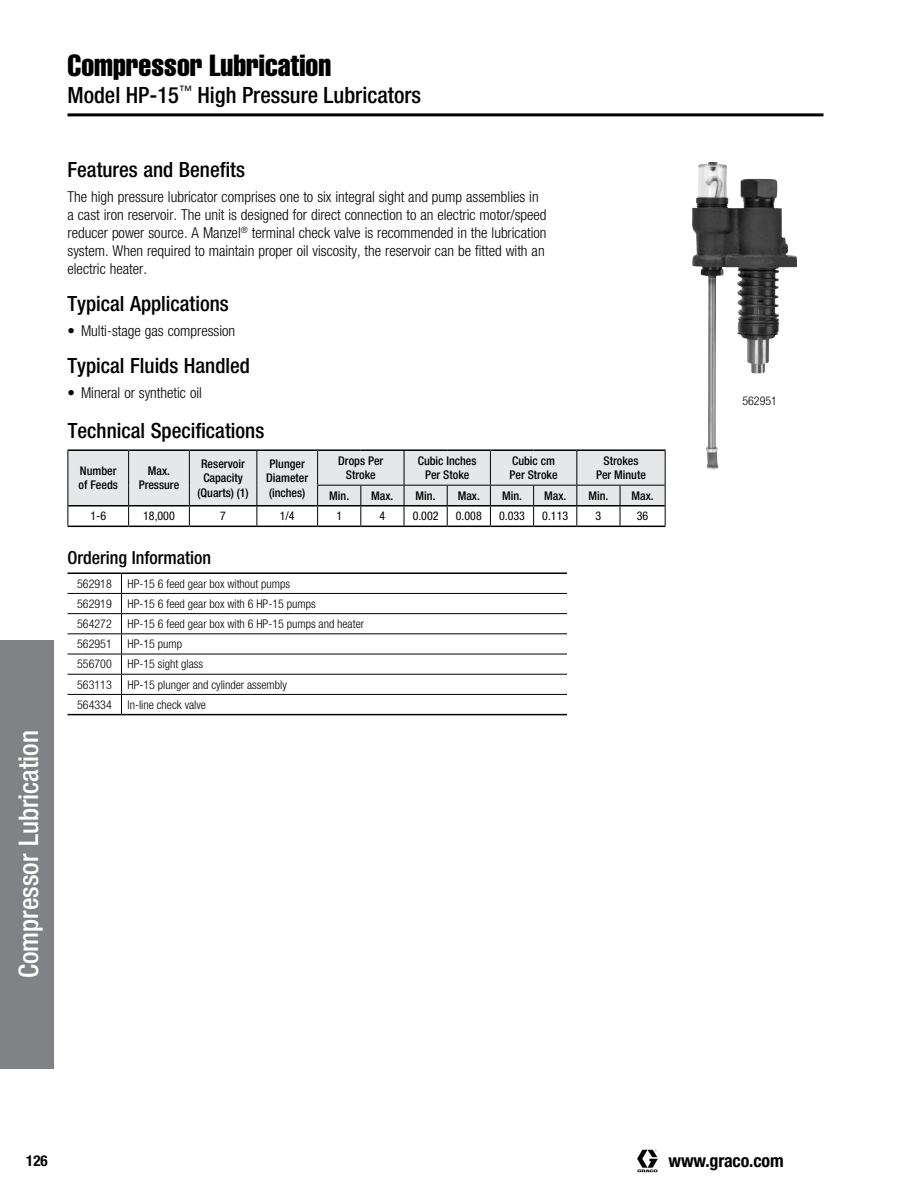
<style>
.page{position:relative;width:918px;height:1188px;background:#fff}
.page>*{position:absolute;margin:0;border:0;box-sizing:border-box;transform-origin:0 0}
.t1{font:30px "Helvetica LT Std Comp";color:#000}
.t2{font:500 condensed 27px "Helvetica Neue LT Std";color:#fff}
.t3{font:500 condensed 22.5px "Helvetica Neue LT Std";color:#000}
.t4{font:500 condensed 21px "Helvetica Neue LT Std";color:#000}
.t5{font:500 condensed 18px "Helvetica Neue LT Std";color:#000}
.t6{font:700 condensed 18px "Helvetica Neue LT Std";letter-spacing:-.01em;color:#000}
.t7{font:300 condensed 15px/18px "Helvetica Neue LT Std";color:#000}
.t8{font:700 condensed 15px "Helvetica Neue LT Std";color:#000}
.t9{font:300 condensed 12px "Helvetica Neue LT Std";color:#000}
.t10{font:500 condensed 12px/14.4px "Helvetica Neue LT Std";color:#000;text-align:center}
.t11{font:condensed 12px "Helvetica Neue LT Std";color:#000}
</style>
<div class="page">
<svg style="left:637px;top:1150px;width:21px;height:22px"></svg>
<hr style="left:68px;top:113px;width:756px;height:3px;background:#000">
<div style="left:0;top:640px;width:54px;height:429px;background:#808285"></div>
<hr style="left:68px;top:572px;width:54px;height:2px;background:#000">
<hr style="left:122px;top:572px;width:445px;height:2px;background:#000">
<hr style="left:68px;top:593px;width:54px;height:1px;background:#000">
<hr style="left:122px;top:593px;width:445px;height:1px;background:#000">
<hr style="left:68px;top:613px;width:54px;height:1px;background:#000">
<hr style="left:122px;top:613px;width:445px;height:1px;background:#000">
<hr style="left:68px;top:633px;width:54px;height:1px;background:#000">
<hr style="left:122px;top:633px;width:445px;height:1px;background:#000">
<svg style="left:121px;top:574px;width:1px;height:140px"></svg>
<hr style="left:68px;top:714px;width:54px;height:1px;background:#000">
<hr style="left:122px;top:714px;width:445px;height:1px;background:#000">
<hr style="left:68px;top:654px;width:54px;height:1px;background:#000">
<hr style="left:122px;top:654px;width:445px;height:1px;background:#000">
<hr style="left:68px;top:674px;width:54px;height:1px;background:#000">
<hr style="left:122px;top:674px;width:445px;height:1px;background:#000">
<hr style="left:68px;top:694px;width:54px;height:1px;background:#000">
<hr style="left:122px;top:694px;width:445px;height:1px;background:#000">
<svg style="left:68px;top:451px;width:598px;height:75px"></svg>
<hr style="left:68px;top:505px;width:61px;height:2px;background:#000">
<hr style="left:129px;top:505px;width:60px;height:2px;background:#000">
<hr style="left:189px;top:505px;width:68px;height:2px;background:#000">
<hr style="left:257px;top:505px;width:61px;height:2px;background:#000">
<hr style="left:318px;top:505px;width:43px;height:2px;background:#000">
<hr style="left:361px;top:505px;width:43px;height:2px;background:#000">
<hr style="left:404px;top:505px;width:43px;height:2px;background:#000">
<hr style="left:447px;top:505px;width:43px;height:2px;background:#000">
<hr style="left:490px;top:505px;width:44px;height:2px;background:#000">
<hr style="left:534px;top:505px;width:43px;height:2px;background:#000">
<hr style="left:577px;top:505px;width:43px;height:2px;background:#000">
<hr style="left:620px;top:505px;width:45px;height:2px;background:#000">
<hr style="left:68px;top:449px;width:61px;height:2px;background:#000">
<hr style="left:129px;top:449px;width:60px;height:2px;background:#000">
<hr style="left:189px;top:449px;width:68px;height:2px;background:#000">
<hr style="left:257px;top:449px;width:61px;height:2px;background:#000">
<hr style="left:318px;top:449px;width:43px;height:2px;background:#000">
<hr style="left:361px;top:449px;width:43px;height:2px;background:#000">
<hr style="left:404px;top:449px;width:43px;height:2px;background:#000">
<hr style="left:447px;top:449px;width:43px;height:2px;background:#000">
<hr style="left:490px;top:449px;width:44px;height:2px;background:#000">
<hr style="left:534px;top:449px;width:43px;height:2px;background:#000">
<hr style="left:577px;top:449px;width:43px;height:2px;background:#000">
<hr style="left:620px;top:449px;width:46px;height:2px;background:#000">
<hr style="left:68px;top:526px;width:61px;height:1px;background:#000">
<hr style="left:129px;top:526px;width:60px;height:1px;background:#000">
<hr style="left:189px;top:526px;width:68px;height:1px;background:#000">
<hr style="left:257px;top:526px;width:61px;height:1px;background:#000">
<hr style="left:318px;top:526px;width:43px;height:1px;background:#000">
<hr style="left:361px;top:526px;width:43px;height:1px;background:#000">
<hr style="left:404px;top:526px;width:43px;height:1px;background:#000">
<hr style="left:447px;top:526px;width:43px;height:1px;background:#000">
<hr style="left:490px;top:526px;width:44px;height:1px;background:#000">
<hr style="left:534px;top:526px;width:43px;height:1px;background:#000">
<hr style="left:577px;top:526px;width:43px;height:1px;background:#000">
<hr style="left:620px;top:526px;width:46px;height:1px;background:#000">
<img style="left:692px;top:163px;width:105px;height:307px">
<h2 class="t2" style="left:13px;top:978px;width:249px;rotate:-90deg">Compressor Lubrication</h2>
<h1 class="t1" style="left:68px;top:46px;width:265px">Compressor Lubrication</h1>
<h3 class="t3" style="left:68px;top:81px;width:355px">Model HP-15<sup>™</sup> High Pressure Lubricators</h3>
<h3 class="t4" style="left:68px;top:157px;width:179px">Features and Benefits</h3>
<p class="t7" style="left:68px;top:187px;width:481px">The high pressure lubricator comprises one to six integral sight and pump assemblies in a cast iron reservoir. The unit is designed for direct connection to an electric motor/speed reducer power source. A Manzel<sup>®</sup> terminal check valve is recommended in the lubrication system. When required to maintain proper oil viscosity, the reservoir can be fitted with an electric heater.</p>
<h3 class="t4" style="left:68px;top:291px;width:163px">Typical Applications</h3>
<p class="t7" style="left:68px;top:322px;width:169px">• Multi-stage gas compression</p>
<h3 class="t4" style="left:68px;top:354px;width:184px">Typical Fluids Handled</h3>
<p class="t7" style="left:68px;top:384px;width:136px">• Mineral or synthetic oil</p>
<h3 class="t4" style="left:68px;top:418px;width:198px">Technical Specifications</h3>
<p class="t10" style="left:79px;top:463px;width:41px;text-align:left">Number of Feeds</p>
<p class="t10" style="left:139px;top:463px;width:42px">Max.<br>Pressure</p>
<p class="t10" style="left:197px;top:456px;width:53px">Reservoir<br>Capacity (Quarts) (1)</p>
<p class="t10" style="left:266px;top:456px;width:43px;text-align:left">Plunger<br>Diameter (inches)</p>
<p class="t10" style="left:338px;top:453px;width:47px">Drops Per<br>Stroke</p>
<p class="t10" style="left:418px;top:453px;width:60px">Cubic Inches<br>Per Stoke</p>
<p class="t10" style="left:510px;top:453px;width:50px;text-align:left">Cubic cm<br>Per Stroke</p>
<p class="t10" style="left:596px;top:453px;width:51px">Strokes<br>Per Minute</p>
<p class="t10" style="left:329px;top:488px;width:21px">Min.</p>
<p class="t10" style="left:371px;top:488px;width:24px">Max.</p>
<p class="t10" style="left:416px;top:488px;width:21px">Min.</p>
<p class="t10" style="left:458px;top:488px;width:24px">Max.</p>
<p class="t10" style="left:502px;top:488px;width:21px">Min.</p>
<p class="t10" style="left:544px;top:488px;width:24px">Max.</p>
<p class="t10" style="left:588px;top:488px;width:21px">Min.</p>
<p class="t10" style="left:631px;top:488px;width:24px">Max.</p>
<p class="t11" style="left:90px;top:509px;width:17px">1-6</p>
<p class="t11" style="left:143px;top:509px;width:33px">18,000</p>
<p class="t11" style="left:220px;top:509px;width:7px">7</p>
<p class="t11" style="left:280px;top:509px;width:16px">1/4</p>
<p class="t11" style="left:336px;top:509px;width:7px">1</p>
<p class="t11" style="left:380px;top:509px;width:7px">4</p>
<p class="t11" style="left:413px;top:509px;width:27px">0.002</p>
<p class="t11" style="left:456px;top:509px;width:27px">0.008</p>
<p class="t11" style="left:499px;top:509px;width:27px">0.033</p>
<p class="t11" style="left:542px;top:509px;width:27px">0.113</p>
<p class="t11" style="left:596px;top:509px;width:7px">3</p>
<p class="t11" style="left:637px;top:509px;width:13px">36</p>
<p class="t5" style="left:68px;top:547px;width:145px">Ordering Information</p>
<p class="t9" style="left:77px;top:576px;width:36px">562918</p>
<p class="t9" style="left:128px;top:576px;width:164px">HP-15 6 feed gear box without pumps</p>
<p class="t9" style="left:77px;top:597px;width:36px">562919</p>
<p class="t9" style="left:128px;top:597px;width:190px">HP-15 6 feed gear box with 6 HP-15 pumps</p>
<p class="t9" style="left:77px;top:617px;width:36px">564272</p>
<p class="t9" style="left:128px;top:617px;width:238px">HP-15 6 feed gear box with 6 HP-15 pumps and heater</p>
<p class="t9" style="left:77px;top:637px;width:36px">562951</p>
<p class="t9" style="left:128px;top:637px;width:56px">HP-15 pump</p>
<p class="t9" style="left:77px;top:657px;width:36px">556700</p>
<p class="t9" style="left:128px;top:657px;width:77px">HP-15 sight glass</p>
<p class="t9" style="left:77px;top:677px;width:36px">563113</p>
<p class="t9" style="left:128px;top:677px;width:161px">HP-15 plunger and cylinder assembly</p>
<p class="t9" style="left:77px;top:698px;width:36px">564334</p>
<p class="t9" style="left:128px;top:698px;width:80px">In-line check valve</p>
<p class="t9" style="left:742px;top:394px;width:36px">562951</p>
<p class="t8" style="left:26px;top:1152px;width:23px">126</p>
<p class="t6" style="left:669px;top:1150px;width:117px">www.graco.com</p>
</div>
